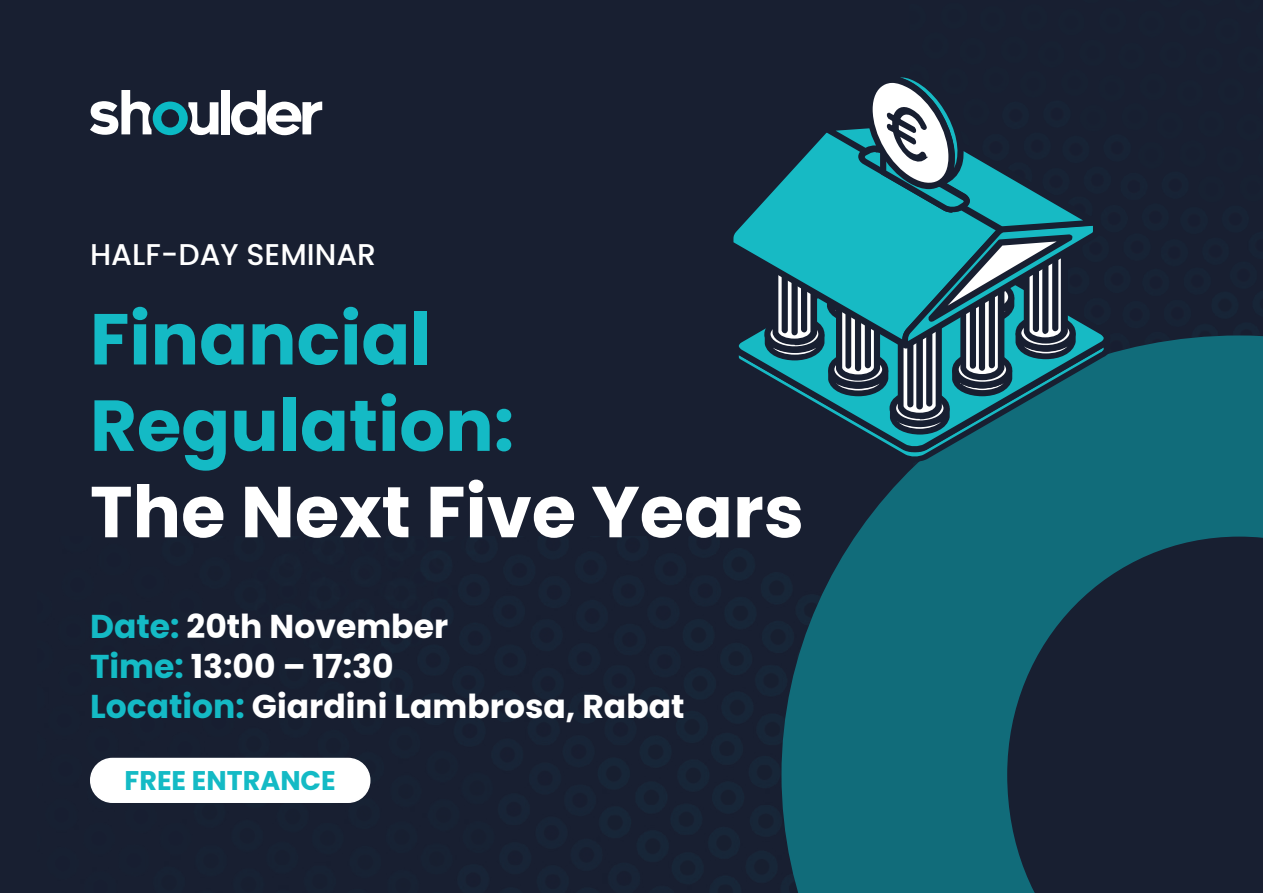
<style>
.page{position:relative;width:1263px;height:893px;background:#fff}
.page>*{position:absolute;margin:0;border:0;box-sizing:border-box;transform-origin:0 0}
.t1{font:700 72px/86.4px "Poppins";color:#14bac5}
.t2{font:700 72px "Poppins";color:#fff}
.t3{font:700 33px/39.6px "Poppins";color:#fff}
.t4{font:500 30px "Poppins";color:#fff}
.t5{font:700 27px "Poppins";color:#14bac5}
.s1{color:#14bac5}
</style>
<div class="page">
<div style="left:0;top:0;width:909px;height:893px;background:#181f31"></div>
<div style="left:38px;top:537px;width:743px;height:356px;background:#181f31"></div>
<div style="left:909px;top:0;width:354px;height:335px;background:#181f31"></div>
<svg style="left:781px;top:335px;width:482px;height:558px;background:#134c5b"></svg>
<div style="left:91px;top:758px;width:279px;height:44px;background:#fff;border-radius:22px"></div>
<div style="left:90px;top:758px;width:280px;height:45px;border:2px solid #fff;border-radius:22px"></div>
<div style="left:221px;top:90px;width:9px;height:44px;background:#fff"></div>
<svg style="left:231px;top:90px;width:91px;height:45px"></svg>
<svg style="left:90px;top:90px;width:128px;height:45px"></svg>
<svg style="left:733px;top:452px;width:377px;height:11px"></svg>
<div style="left:727px;top:118px;width:9px;height:230px;background:#181f31"></div>
<svg style="left:736px;top:68px;width:371px;height:392px;background:#286674"></svg>
<p class="t4" style="left:90px;top:237px;width:288px">HALF-DAY SEMINAR</p>
<h1 class="t1" style="left:90px;top:296px;width:426px">Financial<br>Regulation:</h1>
<h1 class="t2" style="left:90px;top:470px;width:715px">The Next Five Years</h1>
<p class="t3" style="left:90px;top:607px;width:596px"><span class="s1">Date:</span> 20th November<br><span class="s1">Time:</span> 13:00 – 17:30<br><span class="s1">Location:</span> Giardini Lambrosa, Rabat</p>
<p class="t5" style="left:125px;top:765px;width:213px">FREE ENTRANCE</p>
</div>
